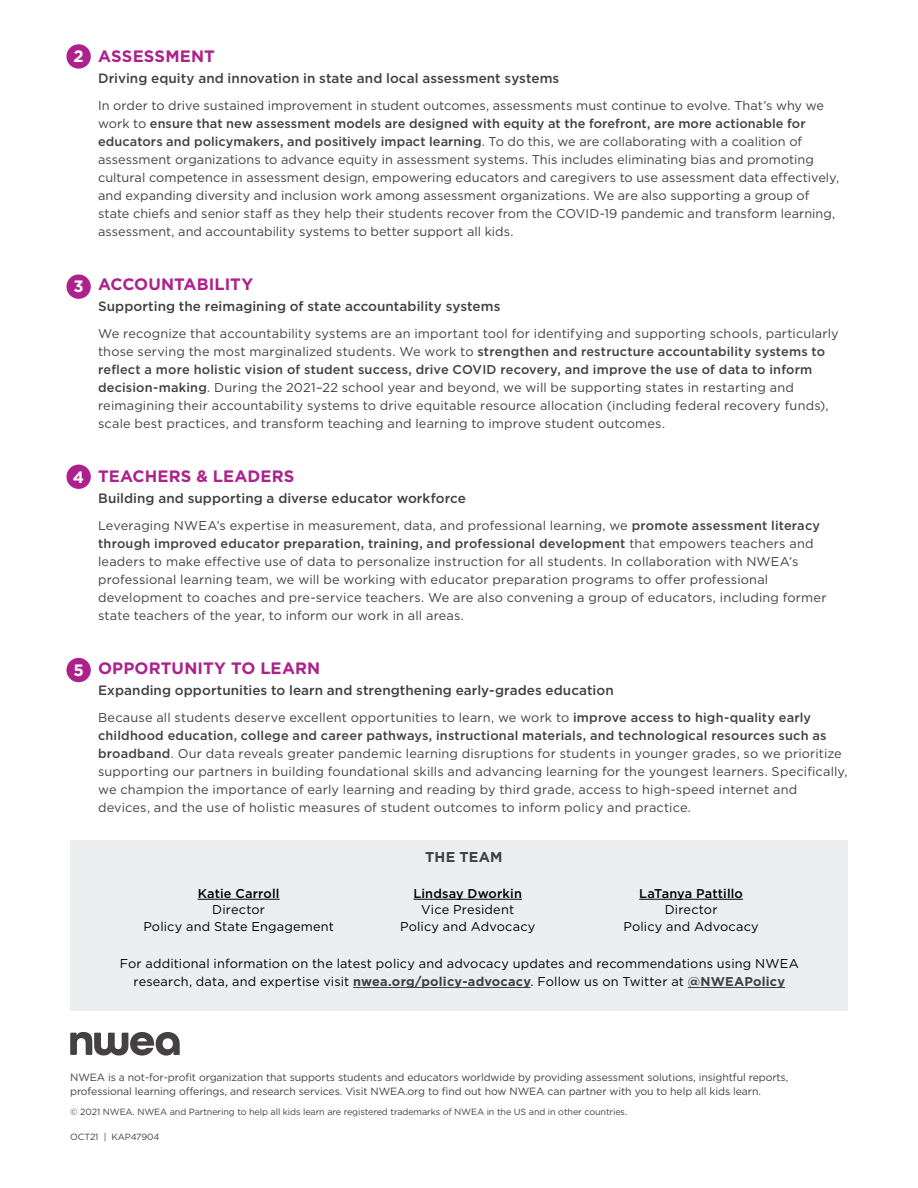
<style>
.page{position:relative;width:918px;height:1188px;background:#fff}
.page>*{position:absolute;margin:0;border:0;box-sizing:border-box;transform-origin:0 0}
.Pink_Subhead{font:700 16.5px "Gotham";letter-spacing:.01em;color:#ac218b}
.Body_Copy{font:700 16.5px "Gotham";color:#fff}
.CTA{font:700 14.25px "Gotham";letter-spacing:.01em;color:#414042}
.t1{font:500 13.5px "Gotham";letter-spacing:.005em;color:#414042}
.Body_Copy-2{font:12.75px/18px "Gotham";letter-spacing:.01em;color:#414042}
.Body_Copy-3{font:12.75px/16.5px "Gotham";letter-spacing:.015em;color:#000;text-align:center}
.Body_Copy-4{font:500 12.75px/16.5px "Gotham";letter-spacing:.01em;color:#000;text-align:center}
.Sidebar_Text{font:10.5px/13.5px "Gotham";letter-spacing:-.01em;color:#414042}
.Copyright{font:9px "Gotham";letter-spacing:-.01em;color:#414042}
.s1{font-weight:500}
.s2{font-weight:400}
.s3{font-weight:700;color:#414042}
</style>
<div class="page">
<div style="left:70px;top:840px;width:778px;height:171px;background:#ebedef"></div>
<hr style="left:198px;top:899px;width:82px;height:1px;background:#000">
<hr style="left:639px;top:899px;width:104px;height:1px;background:#000">
<hr style="left:413px;top:899px;width:109px;height:1px;background:#000">
<hr style="left:353px;top:987px;width:178px;height:1px;background:#414042">
<hr style="left:688px;top:987px;width:97px;height:1px;background:#414042">
<svg style="left:70px;top:1032px;width:110px;height:24px"></svg>
<div style="left:66px;top:658px;width:25px;height:24px;background:#ac218b;border-radius:50%"></div>
<div style="left:66px;top:465px;width:25px;height:24px;background:#ac218b;border-radius:50%"></div>
<div style="left:66px;top:275px;width:25px;height:24px;background:#ac218b;border-radius:50%"></div>
<div style="left:66px;top:44px;width:25px;height:25px;background:#ac218b;border-radius:50%"></div>
<p class="Body_Copy" style="left:73px;top:45px;width:12px">2</p>
<p class="Pink_Subhead" style="left:98px;top:45px;width:118px">ASSESSMENT</p>
<h4 class="t1" style="left:98px;top:69px;width:463px">Driving equity and innovation in state and local assessment systems</h4>
<p class="Body_Copy-2" style="left:98px;top:96px;width:743px">In order to drive sustained improvement in student outcomes, assessments must continue to evolve. That’s why we work to <span class="s1">ensure that new assessment models are designed with equity at the forefront, are more actionable for educators and policymakers, and positively impact learning</span>. To do this, we are collaborating with a coalition of assessment organizations to advance equity in assessment systems. This includes eliminating bias and promoting cultural competence in assessment design, empowering educators and caregivers to use assessment data effectively, and expanding diversity and inclusion work among assessment organizations. We are also supporting a group of state chiefs and senior staff as they help their students recover from the COVID-19 pandemic and transform learning, assessment, and accountability systems to better support all kids.</p>
<p class="Body_Copy" style="left:74px;top:276px;width:12px">3</p>
<p class="Pink_Subhead" style="left:98px;top:273px;width:157px">ACCOUNTABILITY</p>
<h4 class="t1" style="left:98px;top:297px;width:404px">Supporting the reimagining of state accountability systems</h4>
<p class="Body_Copy-2" style="left:98px;top:324px;width:742px">We recognize that accountability systems are an important tool for identifying and supporting schools, particularly those serving the most marginalized students. We work to <span class="s1">strengthen and restructure accountability systems to reflect a more holistic vision of student success, drive COVID recovery, and improve the use of data to inform decision-making</span>. During the 2021–22 school year and beyond, we will be supporting states in restarting and reimagining their accountability systems to drive equitable resource allocation (including federal recovery funds), scale best practices, and transform teaching and learning to improve student outcomes.</p>
<p class="Body_Copy" style="left:73px;top:466px;width:13px">4</p>
<p class="Pink_Subhead" style="left:98px;top:465px;width:198px">TEACHERS &amp; LEADERS</p>
<h4 class="t1" style="left:98px;top:489px;width:369px">Building and supporting a diverse educator workforce</h4>
<p class="Body_Copy-2" style="left:98px;top:516px;width:730px">Leveraging NWEA’s expertise in measurement, data, and professional learning, we <span class="s1">promote assessment literacy through improved educator preparation, training, and professional development</span> that empowers teachers and leaders to make effective use of data to personalize instruction for all students. In collaboration with NWEA’s professional learning team, we will be working with educator preparation programs to offer professional development to coaches and pre-service teachers. We are also convening a group of educators, including former state teachers of the year, to inform our work in all areas.</p>
<p class="Body_Copy" style="left:73px;top:659px;width:12px">5</p>
<p class="Pink_Subhead" style="left:98px;top:657px;width:224px">OPPORTUNITY TO LEARN</p>
<h4 class="t1" style="left:98px;top:681px;width:517px">Expanding opportunities to learn and strengthening early-grades education</h4>
<p class="Body_Copy-2" style="left:98px;top:708px;width:751px">Because all students deserve excellent opportunities to learn, we work to <span class="s1">improve access to high-quality early childhood education, college and career pathways, instructional materials, and technological resources such as broadband</span>. Our data reveals greater pandemic learning disruptions for students in younger grades, so we prioritize supporting our partners in building foundational skills and advancing learning for the youngest learners. Specifically, we champion the importance of early learning and reading by third grade, access to high-speed internet and devices, and the use of holistic measures of student outcomes to inform policy and practice.</p>
<p class="CTA" style="left:425px;top:848px;width:79px">THE TEAM</p>
<p class="Body_Copy-3" style="left:143px;top:885px;width:192px"><span class="s1">Katie Carroll<br></span>Director<br>Policy and State Engagement</p>
<p class="Body_Copy-4" style="left:639px;top:885px;width:105px">LaTanya Pattillo<br><span class="s2">Director</span></p>
<p class="Body_Copy-4" style="left:413px;top:885px;width:110px">Lindsay Dworkin<br><span class="s2">Vice President</span></p>
<p class="Body_Copy-3" style="left:400px;top:918px;width:137px">Policy and Advocacy</p>
<p class="Body_Copy-3" style="left:623px;top:918px;width:137px">Policy and Advocacy</p>
<p class="Body_Copy-3" style="left:120px;top:954px;width:681px;line-height:18px">For additional information on the latest policy and advocacy updates and recommendations using NWEA research, data, and expertise visit <span class="s3">nwea.org/policy-advocacy</span>. Follow us on Twitter at <span class="s3">@NWEAPolicy</span></p>
<p class="Sidebar_Text" style="left:70px;top:1071px;width:720px">NWEA is a not-for-profit organization that supports students and educators worldwide by providing assessment solutions, insightful reports, professional learning offerings, and research services. Visit NWEA.org to find out how NWEA can partner with you to help all kids learn.</p>
<p class="Copyright" style="left:70px;top:1106px;width:559px">© 2021 NWEA. NWEA and Partnering to help all kids learn are registered trademarks of NWEA in the US and in other countries.</p>
<p class="Copyright" style="left:70px;top:1131px;width:91px">OCT21 | KAP47904</p>
</div>
